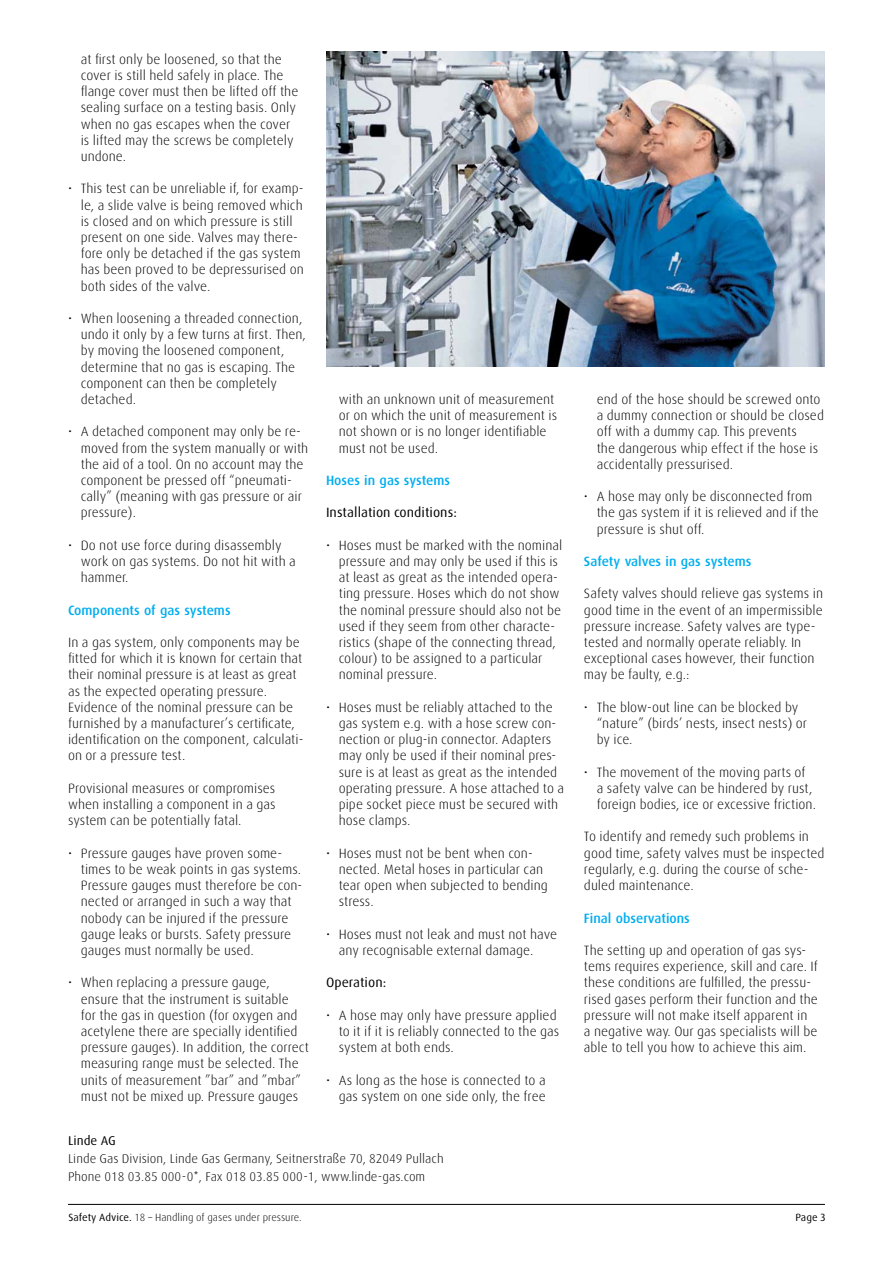
<style>
.page{position:relative;width:893px;height:1263px;background:#fff}
.page>*{position:absolute;margin:0;border:0;box-sizing:border-box;transform-origin:0 0}
.t1{font:300 13.5px/16.2px "Linde Dax";color:#000}
.t2{font:500 13.5px "Linde Dax";color:#00aeef}
.t3{font:13.5px "Linde Dax";color:#000}
.t4{font:300 12.75px/17.9px "Linde Dax";color:#000}
.t5{font:12.75px "Linde Dax";color:#000}
.t6{font:300 10.5px "Linde Dax";color:#000}
.t7{font:10.5px "Linde Dax";color:#000}
.s1{font-weight:400}
</style>
<div class="page">
<img style="left:326px;top:51px;width:499px;height:316px">
<hr style="left:68px;top:1204px;width:757px;height:1px;background:#000">
<p class="t1" style="left:81px;top:51px;width:219px">at first only be loosened, so that the cover is still held safely in place. The flange cover must then be lifted off the sealing surface on a testing basis. Only when no gas escapes when the cover is lifted may the screws be completely undone.</p>
<p class="t1" style="left:81px;top:181px;width:225px;text-indent:-13px">• This test can be unreliable if, for examp&shy;le, a slide valve is being removed which is closed and on which pressure is still present on one side. Valves may there&shy;fore only be detached if the gas system has been proved to be depressurised on both sides of the valve.</p>
<p class="t1" style="left:81px;top:310px;width:227px;text-indent:-13px">• When loosening a threaded connection, undo it only by a few turns at first. Then, by moving the loosened component, determine that no gas is escaping. The component can then be completely detached.</p>
<p class="t1" style="left:81px;top:424px;width:229px;text-indent:-13px">• A detached component may only be re&shy;moved from the system manually or with the aid of a tool. On no account may the component be pressed off “pneumati&shy;cally” (meaning with gas pressure or air pressure).</p>
<p class="t1" style="left:81px;top:537px;width:217px;text-indent:-13px">• Do not use force during disassembly work on gas systems. Do not hit with a hammer.</p>
<p class="t2" style="left:68px;top:602px;width:164px">Components of gas systems</p>
<p class="t1" style="left:68px;top:634px;width:237px">In a gas system, only components may be fitted for which it is known for certain that their nominal pressure is at least as great as the expected operating pressure.<br>Evidence of the nominal pressure can be furnished by a manufacturer’s certificate, identification on the component, calculati&shy;on or a pressure test.</p>
<p class="t1" style="left:68px;top:780px;width:209px;text-align:justify">Provisional measures or compromises when installing a component in a gas system can be potentially fatal.</p>
<p class="t1" style="left:81px;top:845px;width:223px;text-indent:-13px">• Pressure gauges have proven some&shy;times to be weak points in gas systems.<br>Pressure gauges must therefore be con&shy;nected or arranged in such a way that nobody can be injured if the pressure gauge leaks or bursts. Safety pressure gauges must normally be used.</p>
<p class="t1" style="left:81px;top:975px;width:230px;text-indent:-13px">• When replacing a pressure gauge, ensure that the instrument is suitable<br>for the gas in question (for oxygen and acetylene there are specially identified pressure gauges). In addition, the correct measuring range must be selected. The units of measurement ”bar” and ”mbar” must not be mixed up. Pressure gauges</p>
<p class="t1" style="left:339px;top:391px;width:220px">with an unknown unit of measurement or on which the unit of measurement is not shown or is no longer identifiable must not be used.</p>
<p class="t2" style="left:326px;top:473px;width:126px">Hoses in gas systems</p>
<p class="t3" style="left:326px;top:505px;width:132px">Installation conditions:</p>
<p class="t1" style="left:339px;top:537px;width:225px;text-indent:-13px">• Hoses must be marked with the nominal pressure and may only be used if this is at least as great as the intended opera&shy;ting pressure. Hoses which do not show the nominal pressure should also not be used if they seem from other characte&shy;ristics (shape of the connecting thread, colour) to be assigned to a particular nominal pressure.</p>
<p class="t1" style="left:339px;top:699px;width:227px;text-indent:-13px">• Hoses must be reliably attached to the gas system e.g. with a hose screw con&shy;nection or plug-in connector. Adapters may only be used if their nominal pres&shy;sure is at least as great as the intended operating pressure. A hose attached to a pipe socket piece must be secured with hose clamps.</p>
<p class="t1" style="left:339px;top:845px;width:211px;text-indent:-13px">• Hoses must not be bent when con&shy;nected. Metal hoses in particular can tear open when subjected to bending stress.</p>
<p class="t1" style="left:339px;top:926px;width:220px;text-indent:-13px">• Hoses must not leak and must not have any recognisable external damage.</p>
<p class="t3" style="left:326px;top:975px;width:62px">Operation:</p>
<p class="t1" style="left:339px;top:1007px;width:222px;text-indent:-13px">• A hose may only have pressure applied to it if it is reliably connected to the gas system at both ends.</p>
<p class="t1" style="left:326px;top:1072px;width:221px;text-align:right">• As long as the hose is connected to a gas system on one side only, the free</p>
<p class="t1" style="left:597px;top:391px;width:229px">end of the hose should be screwed onto a dummy connection or should be closed off with a dummy cap. This prevents<br>the dangerous whip effect if the hose is accidentally pressurised.</p>
<p class="t1" style="left:597px;top:489px;width:224px;text-indent:-13px">• A hose may only be disconnected from the gas system if it is relieved and if the pressure is shut off.</p>
<p class="t2" style="left:584px;top:554px;width:169px">Safety valves in gas systems</p>
<p class="t1" style="left:584px;top:586px;width:241px">Safety valves should relieve gas systems in good time in the event of an impermissible pressure increase. Safety valves are type&shy;tested and normally operate reliably. In exceptional cases however, their function may be faulty, e.g.:</p>
<p class="t1" style="left:597px;top:699px;width:212px;text-indent:-13px">• The blow-out line can be blocked by “nature” (birds’ nests, insect nests) or by ice.</p>
<p class="t1" style="left:597px;top:764px;width:221px;text-indent:-13px">• The movement of the moving parts of<br>a safety valve can be hindered by rust, foreign bodies, ice or excessive friction.</p>
<p class="t1" style="left:584px;top:829px;width:242px">To identify and remedy such problems in good time, safety valves must be inspected regularly, e.g. during the course of sche&shy;duled maintenance.</p>
<p class="t2" style="left:584px;top:910px;width:107px">Final observations</p>
<p class="t1" style="left:584px;top:942px;width:235px">The setting up and operation of gas sys&shy;tems requires experience, skill and care. If these conditions are fulfilled, the pressu&shy;rised gases perform their function and the pressure will not make itself apparent in<br>a negative way. Our gas specialists will be able to tell you how to achieve this aim.</p>
<p class="t5" style="left:68px;top:1133px;width:49px">Linde AG</p>
<p class="t4" style="left:68px;top:1150px;width:377px">Linde Gas Division, Linde Gas Germany, Seitnerstraße 70, 82049 Pullach<br>Phone 018 03.85 000-0*, Fax 018 03.85 000-1, www.linde-gas.com</p>
<p class="t6" style="left:68px;top:1212px;width:235px"><span class="s1">Safety Advice.</span> 18 – Handling of gases under pressure.</p>
<p class="t7" style="left:795px;top:1212px;width:32px">Page 3</p>
</div>
